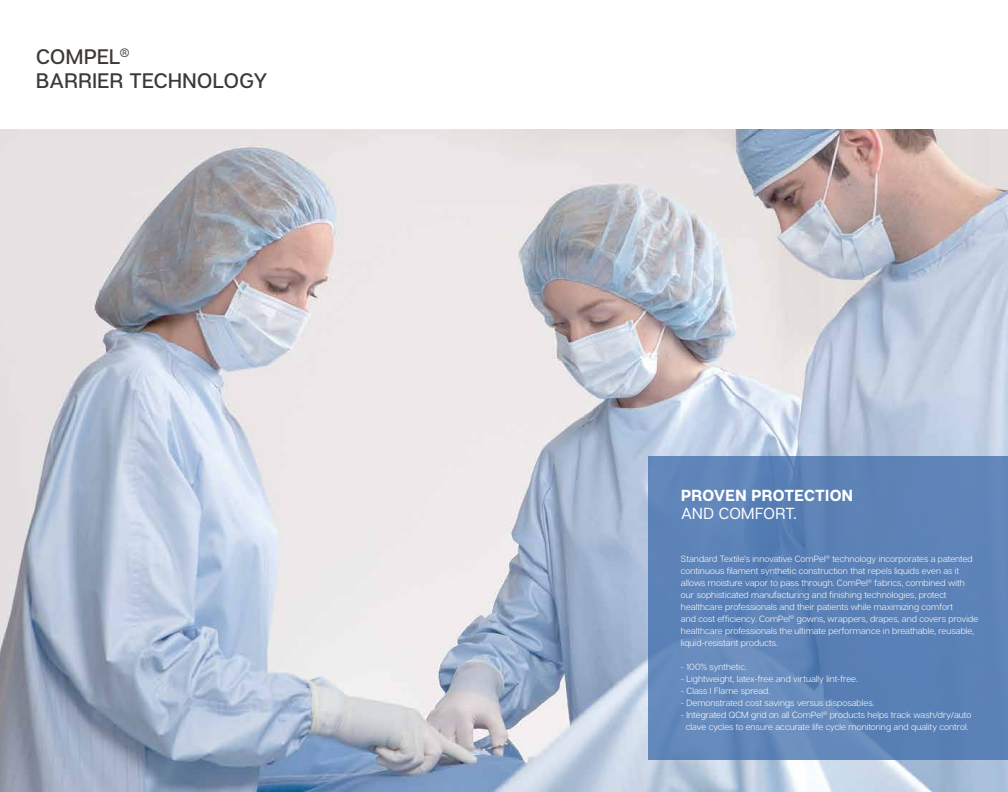
<style>
.page{position:relative;width:1008px;height:792px;background:#fff}
.page>*{position:absolute;margin:0;border:0;box-sizing:border-box;transform-origin:0 0}
.t1{font:500 21px/24px "Articulat CF";letter-spacing:.015em;color:#3d3935}
.t2{font:700 16px "Articulat CF";letter-spacing:.02em;color:#fff}
.t3{font:16px "Articulat CF";letter-spacing:.02em;color:#fff}
.t4{font:300 9px/12px "Articulat CF";letter-spacing:.01em;color:#fff}
</style>
<div class="page">
<img style="left:0;top:130px;width:1008px;height:662px">
<svg style="left:648px;top:456px;width:360px;height:304px;background:#5d83b7"></svg>
<h1 class="t1" style="left:36px;top:46px;width:233px">COMPEL<sup>®<br></sup>BARRIER TECHNOLOGY</h1>
<h2 class="t2" style="left:681px;top:486px;width:174px">PROVEN PROTECTION</h2>
<h2 class="t3" style="left:681px;top:504px;width:117px">AND COMFORT.</h2>
<p class="t4" style="left:681px;top:553px;width:299px">Standard Textile’s innovative ComPel<sup>®</sup> technology incorporates a patented continuous filament synthetic construction that repels liquids even as it allows moisture vapor to pass through. ComPel<sup>®</sup> fabrics, combined with our sophisticated manufacturing and finishing technologies, protect healthcare professionals and their patients while maximizing comfort<br>and cost efficiency. ComPel<sup>®</sup> gowns, wrappers, drapes, and covers provide healthcare professionals the ultimate performance in breathable, reusable, liquid-resistant products.</p>
<p class="t4" style="left:681px;top:661px;width:67px">- 100% synthetic.</p>
<p class="t4" style="left:681px;top:673px;width:178px">- Lightweight, latex-free and virtually lint-free.</p>
<p class="t4" style="left:681px;top:685px;width:91px">- Class I Flame spread.</p>
<p class="t4" style="left:681px;top:697px;width:195px">- Demonstrated cost savings versus disposables.</p>
<p class="t4" style="left:681px;top:709px;width:292px;text-align:center">- Integrated QCM grid on all ComPel<sup>®</sup> products helps track wash/dry/auto clave cycles to ensure accurate life cycle monitoring and quality control.</p>
</div>
